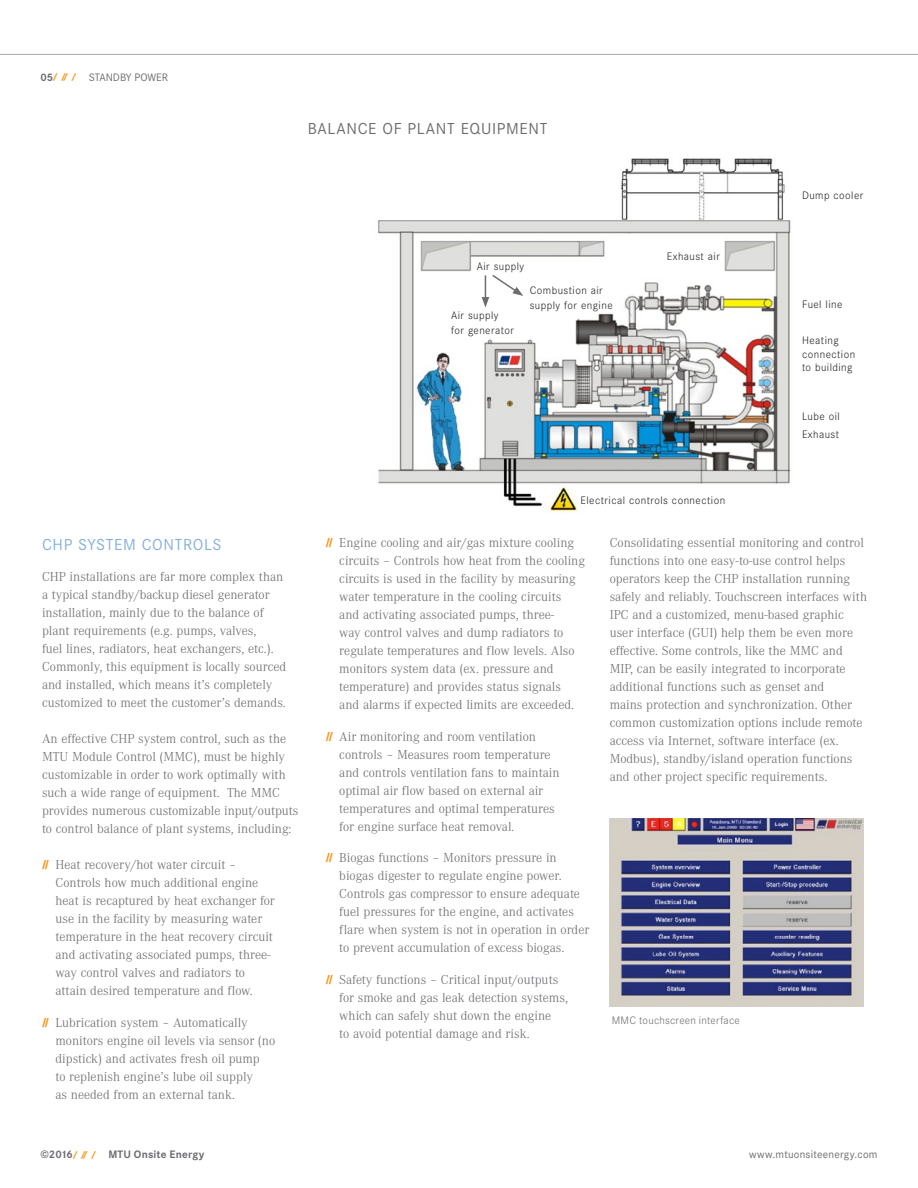
<style>
.page{position:relative;width:918px;height:1188px;background:#fff}
.page>*{position:absolute;margin:0;border:0;box-sizing:border-box;transform-origin:0 0}
.t1{font:16.5px "Corporate S";letter-spacing:.04em;color:#6c6d70}
.t2{font:16.5px "Corporate S";letter-spacing:.04em;color:#86b1de}
.t3{font:300 13.5px/18px "Corporate A";color:#6c6d70}
.t4{font:300 11.25px/15px "Corporate S";letter-spacing:.04em;color:#231f20}
.t5{font:11.25px "Corporate S";letter-spacing:.015em;color:#6c6d70}
.t6{font:700 11.25px "Corporate S";letter-spacing:.015em;color:#6c6d70}
.t7{font:300 11.25px "Corporate S";letter-spacing:.02em;color:#6c6d70}
.s1{font-weight:700}
.s2{font-weight:800;font-size:8.7px;color:#f7971d}
.s3{font-family:"Corporate S";font-weight:800;font-style:italic;font-size:10.5px;color:#f7971d}
</style>
<div class="page">
<hr style="left:0;top:54px;width:918px;height:1px;background:#a8a9ad">
<img style="left:609px;top:819px;width:255px;height:188px">
<img style="left:378px;top:158px;width:413px;height:354px">
<svg style="left:482px;top:273px;width:41px;height:35px"></svg>
<p class="t5" style="left:40px;top:71px;width:129px"><span class="s1">05</span><span class="s2">/ // /</span> STANDBY POWER</p>
<p class="t1" style="left:308px;top:119px;width:241px">BALANCE OF PLANT EQUIPMENT</p>
<p class="t4" style="left:477px;top:259px;width:49px">Air supply</p>
<p class="t4" style="left:451px;top:308px;width:64px">Air supply for generator</p>
<p class="t4" style="left:530px;top:282px;width:84px">Combustion air supply for engine</p>
<p class="t4" style="left:667px;top:249px;width:54px">Exhaust air</p>
<p class="t4" style="left:802px;top:187px;width:63px">Dump cooler</p>
<p class="t4" style="left:802px;top:296px;width:42px">Fuel line</p>
<p class="t4" style="left:802px;top:334px;width:55px;line-height:13.5px">Heating connection to building</p>
<p class="t4" style="left:802px;top:408px;width:39px;line-height:17.5px">Lube oil<br>Exhaust</p>
<p class="t2" style="left:42px;top:535px;width:181px">CHP SYSTEM CONTROLS</p>
<p class="t3" style="left:42px;top:568px;width:246px">CHP installations are far more complex than a typical standby/backup diesel generator installation, mainly due to the balance of plant requirements (e.g. pumps, valves,<br>fuel lines, radiators, heat exchangers, etc.).<br>Commonly, this equipment is locally sourced and installed, which means it’s completely customized to meet the customer’s demands.</p>
<p class="t3" style="left:42px;top:730px;width:258px">An effective CHP system control, such as the MTU Module Control (MMC), must be highly customizable in order to work optimally with such a wide range of equipment. The MMC provides numerous customizable input/outputs to control balance of plant systems, including:</p>
<p class="t3" style="left:56px;top:856px;width:221px;text-indent:-14px"><span class="s3">//</span> Heat recovery/hot water circuit – Controls how much additional engine heat is recaptured by heat exchanger for use in the facility by measuring water temperature in the heat recovery circuit and activating associated pumps, three&shy;way control valves and radiators to attain desired temperature and flow.</p>
<p class="t3" style="left:56px;top:1013px;width:221px;text-indent:-14px"><sup>//</sup> Lubrication system – Automatically monitors engine oil levels via sensor (no dipstick) and activates fresh oil pump<br>to replenish engine’s lube oil supply<br>as needed from an external tank.</p>
<p class="t4" style="left:580px;top:493px;width:146px">Electrical controls connection</p>
<p class="t3" style="left:339px;top:534px;width:247px;text-indent:-14px"><sup>//</sup> Engine cooling and air/gas mixture cooling circuits – Controls how heat from the cooling circuits is used in the facility by measuring water temperature in the cooling circuits<br>and activating associated pumps, three-<br>way control valves and dump radiators to regulate temperatures and flow levels. Also monitors system data (ex. pressure and temperature) and provides status signals<br>and alarms if expected limits are exceeded.</p>
<p class="t3" style="left:339px;top:727px;width:222px;text-indent:-14px"><sup>//</sup> Air monitoring and room ventilation controls – Measures room temperature and controls ventilation fans to maintain optimal air flow based on external air temperatures and optimal temperatures for engine surface heat removal.</p>
<p class="t3" style="left:339px;top:849px;width:251px;text-indent:-14px"><sup>//</sup> Biogas functions – Monitors pressure in biogas digester to regulate engine power.<br>Controls gas compressor to ensure adequate fuel pressures for the engine, and activates flare when system is not in operation in order to prevent accumulation of excess biogas.</p>
<p class="t3" style="left:339px;top:970px;width:230px;text-indent:-14px"><sup>//</sup> Safety functions – Critical input/outputs for smoke and gas leak detection systems, which can safely shut down the engine<br>to avoid potential damage and risk.</p>
<p class="t3" style="left:610px;top:534px;width:259px">Consolidating essential monitoring and control functions into one easy-to-use control helps operators keep the CHP installation running safely and reliably. Touchscreen interfaces with IPC and a customized, menu-based graphic user interface (GUI) help them be even more effective. Some controls, like the MMC and MIP, can be easily integrated to incorporate additional functions such as genset and<br>mains protection and synchronization. Other common customization options include remote access via Internet, software interface (ex.<br>Modbus), standby/island operation functions and other project specific requirements.</p>
<p class="t7" style="left:612px;top:1014px;width:130px">MMC touchscreen interface</p>
<p class="t6" style="left:40px;top:1148px;width:165px">©2016<span class="s2">/ // /</span> MTU Onsite Energy</p>
<p class="t5" style="left:749px;top:1148px;width:130px">www.mtuonsiteenergy.com</p>
</div>
